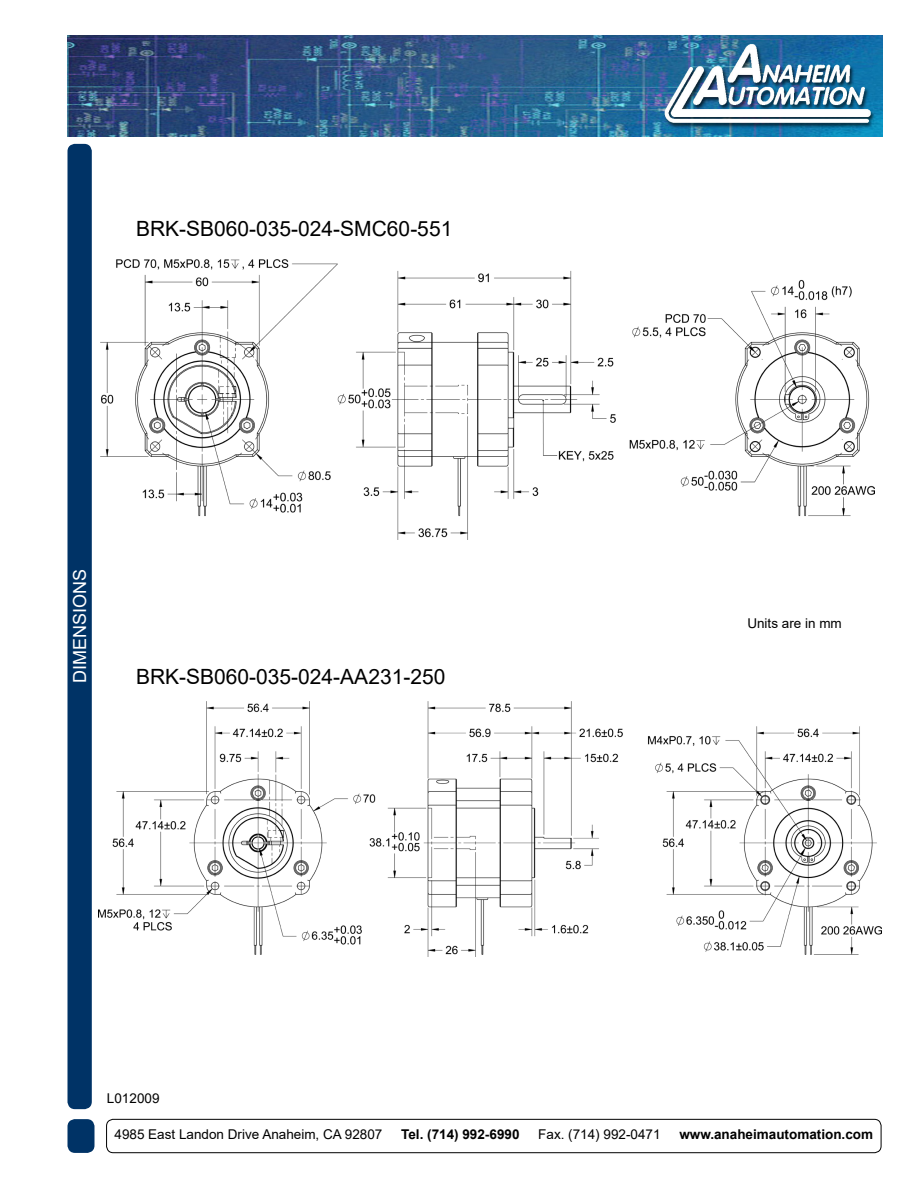
<style>
.page{position:relative;width:918px;height:1188px;background:#fff}
.page>*{position:absolute;margin:0;border:0;box-sizing:border-box;transform-origin:0 0}
.t1{font:21px "Arial";color:#000}
.t2{font:18px "Arial";color:#fff}
.t3{font:13.5px "Arial";color:#000}
.t4{font:700 13.5px "Arial";color:#000}
</style>
<div class="page">
<img style="left:68px;top:35px;width:815px;height:101px">
<div style="left:68px;top:145px;width:23px;height:963px;background:#036;border-radius:7px"></div>
<div style="left:68px;top:144px;width:24px;height:965px;border:2px solid #036;border-radius:7px"></div>
<div style="left:68px;top:1120px;width:26px;height:32px;background:#036;border-radius:7px"></div>
<div style="left:68px;top:1119px;width:26px;height:34px;border:2px solid #036;border-radius:7px"></div>
<div style="left:106px;top:1119px;width:775px;height:34px;border:1px solid #000;border-radius:7px"></div>
<img style="left:100px;top:259px;width:774px;height:280px">
<img style="left:98px;top:701px;width:783px;height:256px">
<h1 class="t1" style="left:136px;top:214px;width:318px">BRK-SB060-035-024-SMC60-551</h1>
<h2 class="t2" style="left:67px;top:683px;width:116px;rotate:-90deg">DIMENSIONS</h2>
<h1 class="t1" style="left:136px;top:662px;width:311px">BRK-SB060-035-024-AA231-250</h1>
<p class="t3" style="left:747px;top:614px;width:96px">Units are in mm</p>
<p class="t3" style="left:107px;top:1089px;width:54px">L012009</p>
<p class="t3" style="left:115px;top:1125px;width:269px">4985 East Landon Drive Anaheim, CA 92807</p>
<p class="t4" style="left:401px;top:1124px;width:120px">Tel. (714) 992-6990</p>
<p class="t3" style="left:538px;top:1125px;width:124px">Fax. (714) 992-0471</p>
<p class="t4" style="left:679px;top:1124px;width:195px">www.anaheimautomation.com</p>
</div>
